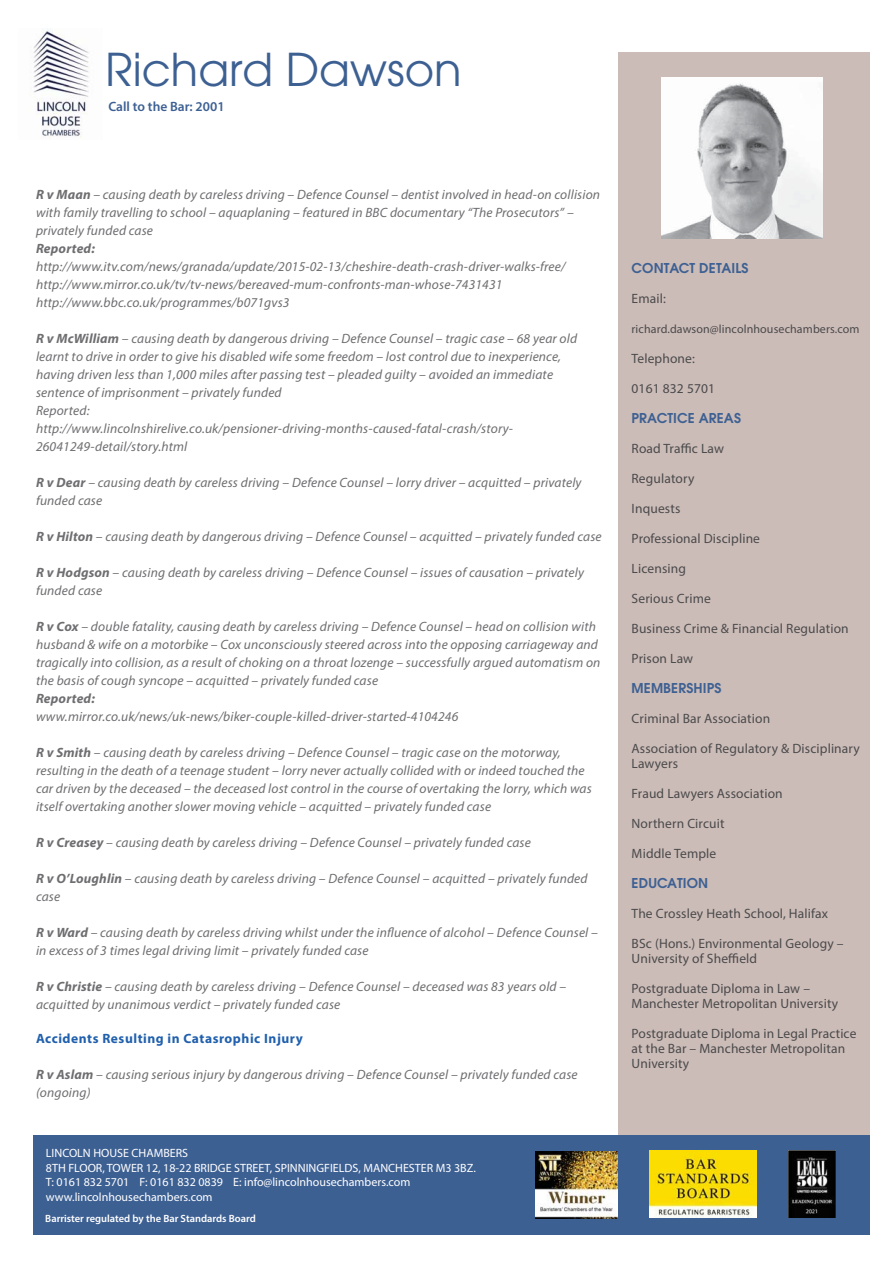
<style>
.page{position:relative;width:893px;height:1263px;background:#fff}
.page>*{position:absolute;margin:0;border:0;box-sizing:border-box;transform-origin:0 0}
.t1{font:45px "Avant Garde";color:#3d6093}
.t2{font:italic 13.5px/18px "Myriad Pro";letter-spacing:.01em;color:#6e6e71}
.t3{font:13.5px/15px "Myriad Pro";letter-spacing:.01em;color:#4a4a4c}
.t4{font:600 13.5px "Avant Garde";letter-spacing:.01em;color:#3d6093}
.t5{font:700 13.5px "Myriad Pro";letter-spacing:.04em;color:#2060ad}
.t6{font:600 13.5px "Myriad Pro";color:#3d6093}
.t7{font:12px/14.4px "Myriad Pro";color:#fff}
.t8{font:12px "Myriad Pro";letter-spacing:.01em;color:#4a4a4c}
.t9{font:600 10.5px "Myriad Pro";color:#fff}
.s1{font-weight:700}
</style>
<div class="page">
<img style="left:33px;top:29px;width:56px;height:109px">
<div style="left:618px;top:53px;width:251px;height:1159px;background:#ccbcb7"></div>
<div style="left:33px;top:1135px;width:837px;height:99px;background:#3d6093"></div>
<img style="left:661px;top:78px;width:161px;height:161px">
<img style="left:649px;top:1151px;width:108px;height:66px">
<img style="left:536px;top:1151px;width:81px;height:67px">
<img style="left:789px;top:1151px;width:46px;height:66px">
<p class="t1" style="left:105px;top:44px;width:358px">Richard Dawson</p>
<p class="t6" style="left:108px;top:102px;width:118px">Call to the Bar: 2001</p>
<p class="t2" style="left:36px;top:186px;width:566px"><span class="s1">R v Maan</span> – causing death by careless driving – Defence Counsel – dentist involved in head-on collision with family travelling to school – aquaplaning – featured in BBC documentary “The Prosecutors” – privately funded case<br><span class="s1">Reported: </span>http://www.itv.com/news/granada/update/2015-02-13/cheshire-death-crash-driver-walks-free/ http://www.mirror.co.uk/tv/tv-news/bereaved-mum-confronts-man-whose-7431431 http://www.bbc.co.uk/programmes/b071gvs3</p>
<p class="t2" style="left:36px;top:330px;width:543px"><span class="s1">R v McWilliam</span> – causing death by dangerous driving – Defence Counsel – tragic case – 68 year old learnt to drive in order to give his disabled wife some freedom – lost control due to inexperience, having driven less than 1,000 miles after passing test – pleaded guilty – avoided an immediate sentence of imprisonment – privately funded<br>Reported:<br>http://www.lincolnshirelive.co.uk/pensioner-driving-months-caused-fatal-crash/story-26041249-detail/story.html</p>
<p class="t2" style="left:36px;top:474px;width:547px"><span class="s1">R v Dear</span> – causing death by careless driving – Defence Counsel – lorry driver – acquitted – privately funded case</p>
<p class="t2" style="left:36px;top:528px;width:567px"><span class="s1">R v Hilton</span> – causing death by dangerous driving – Defence Counsel – acquitted – privately funded case</p>
<p class="t2" style="left:36px;top:564px;width:549px"><span class="s1">R v Hodgson</span> – causing death by careless driving – Defence Counsel – issues of causation – privately funded case</p>
<p class="t2" style="left:36px;top:618px;width:566px"><span class="s1">R v Cox</span> – double fatality, causing death by careless driving – Defence Counsel – head on collision with husband &amp; wife on a motorbike – Cox unconsciously steered across into the opposing carriageway and tragically into collision, as a result of choking on a throat lozenge – successfully argued automatism on the basis of cough syncope – acquitted – privately funded case<br><span class="s1">Reported:<br></span>www.mirror.co.uk/news/uk-news/biker-couple-killed-driver-started-4104246</p>
<p class="t2" style="left:36px;top:744px;width:557px"><span class="s1">R v Smith</span> – causing death by careless driving – Defence Counsel – tragic case on the motorway, resulting in the death of a teenage student – lorry never actually collided with or indeed touched the car driven by the deceased – the deceased lost control in the course of overtaking the lorry, which was itself overtaking another slower moving vehicle – acquitted – privately funded case</p>
<p class="t2" style="left:36px;top:834px;width:496px"><span class="s1">R v Creasey</span> – causing death by careless driving – Defence Counsel – privately funded case</p>
<p class="t2" style="left:36px;top:870px;width:553px"><span class="s1">R v O’Loughlin</span> – causing death by careless driving – Defence Counsel – acquitted – privately funded case</p>
<p class="t2" style="left:36px;top:924px;width:563px"><span class="s1">R v Ward</span> – causing death by careless driving whilst under the influence of alcohol – Defence Counsel – in excess of 3 times legal driving limit – privately funded case</p>
<p class="t2" style="left:36px;top:978px;width:532px"><span class="s1">R v Christie</span> – causing death by careless driving – Defence Counsel – deceased was 83 years old – acquitted by unanimous verdict – privately funded case</p>
<p class="t5" style="left:36px;top:1033px;width:268px">Accidents Resulting in Catasrophic Injury</p>
<p class="t2" style="left:36px;top:1066px;width:543px"><span class="s1">R v Aslam</span> – causing serious injury by dangerous driving – Defence Counsel – privately funded case (ongoing)</p>
<p class="t7" style="left:46px;top:1147px;width:431px">LINCOLN HOUSE CHAMBERS<br>8TH FLOOR, TOWER 12, 18-22 BRIDGE STREET, SPINNINGFIELDS, MANCHESTER M3 3BZ.<br>T: 0161 832 5701 F: 0161 832 0839 E: info@lincolnhousechambers.com www.lincolnhousechambers.com</p>
<p class="t9" style="left:45px;top:1214px;width:212px">Barrister regulated by the Bar Standards Board</p>
<p class="t4" style="left:632px;top:263px;width:119px">CONTACT DETAILS</p>
<p class="t3" style="left:632px;top:292px;width:36px">Email:</p>
<p class="t8" style="left:632px;top:324px;width:230px">richard.dawson@lincolnhousechambers.com</p>
<p class="t3" style="left:632px;top:352px;width:65px">Telephone:</p>
<p class="t3" style="left:632px;top:382px;width:85px">0161 832 5701</p>
<p class="t4" style="left:632px;top:413px;width:111px">PRACTICE AREAS</p>
<p class="t3" style="left:632px;top:442px;width:94px">Road Traffic Law</p>
<p class="t3" style="left:632px;top:472px;width:64px">Regulatory</p>
<p class="t3" style="left:632px;top:502px;width:50px">Inquests</p>
<p class="t3" style="left:632px;top:532px;width:130px">Professional Discipline</p>
<p class="t3" style="left:632px;top:562px;width:56px">Licensing</p>
<p class="t3" style="left:632px;top:592px;width:81px">Serious Crime</p>
<p class="t3" style="left:632px;top:622px;width:219px">Business Crime &amp; Financial Regulation</p>
<p class="t3" style="left:632px;top:652px;width:63px">Prison Law</p>
<p class="t4" style="left:632px;top:683px;width:91px">MEMBERSHIPS</p>
<p class="t3" style="left:632px;top:712px;width:140px">Criminal Bar Association</p>
<p class="t3" style="left:632px;top:742px;width:230px">Association of Regulatory &amp; Disciplinary<br>Lawyers</p>
<p class="t3" style="left:632px;top:787px;width:153px">Fraud Lawyers Association</p>
<p class="t3" style="left:632px;top:817px;width:94px">Northern Circuit</p>
<p class="t3" style="left:632px;top:847px;width:86px">Middle Temple</p>
<p class="t4" style="left:632px;top:878px;width:78px">EDUCATION</p>
<p class="t3" style="left:632px;top:907px;width:198px">The Crossley Heath School, Halifax</p>
<p class="t3" style="left:632px;top:937px;width:214px">BSc (Hons.) Environmental Geology –<br>University of Sheffield</p>
<p class="t3" style="left:632px;top:982px;width:208px">Postgraduate Diploma in Law –<br>Manchester Metropolitan University</p>
<p class="t3" style="left:632px;top:1027px;width:226px">Postgraduate Diploma in Legal Practice at the Bar – Manchester Metropolitan<br>University</p>
</div>
